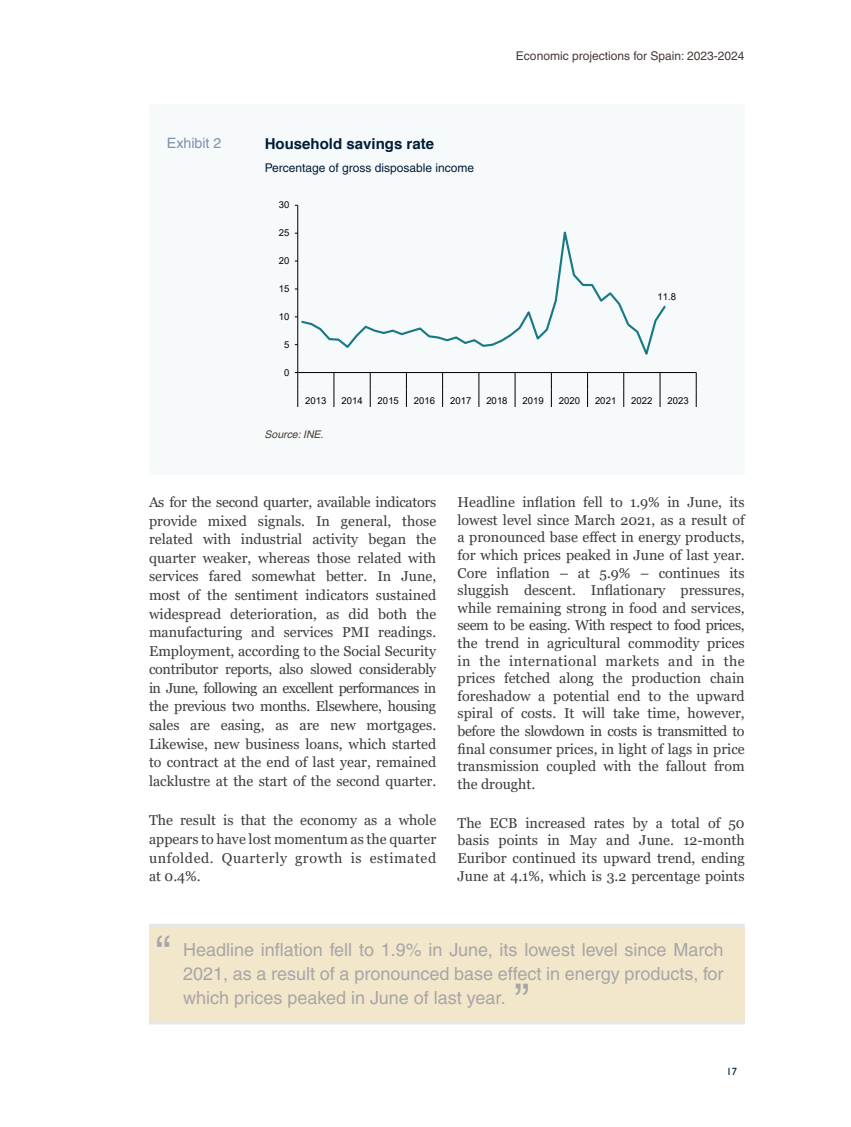
<style>
.page{position:relative;width:851px;height:1127px;background:#fff}
.page>*{position:absolute;margin:0;border:0;box-sizing:border-box;transform-origin:0 0}
.t1{font:45px "Helvetica";color:#a6a6a6}
.t2{font:18px/24px "Helvetica";color:#a6a6a6;text-align:justify}
.t3{font:700 15px "Helvetica";color:#001d39}
.t4{font:14.25px/17.5px "Georgia";color:#3c3c3b;text-align:justify}
.t5{font:14.25px "Helvetica";color:#7c91ac}
.t6{font:12px "Helvetica";color:#453a36}
.t7{font:12px "Helvetica";color:#001d39}
.t8{font:italic 10.5px "Helvetica";color:#453a36}
.t9{font:500 10.5px "Gill Sans MT Std";color:#001d39}
.t10{font:9.6px "Arial";color:#000}
</style>
<div class="page">
<div style="left:149px;top:926px;width:595px;height:97px;background:#f3e7cb"></div>
<hr style="left:149px;top:923px;width:595px;height:3px;background:#e6e6e6">
<hr style="left:149px;top:1021px;width:595px;height:3px;background:#e6e6e6">
<div style="left:149px;top:104px;width:595px;height:371px;background:#f7fafa"></div>
<hr style="left:297px;top:205px;width:1px;height:167px;background:#000">
<hr style="left:298px;top:372px;width:398px;height:1px;background:#000">
<svg style="left:295px;top:372px;width:3px;height:35px"></svg>
<svg style="left:333px;top:373px;width:1px;height:34px"></svg>
<svg style="left:369px;top:373px;width:1px;height:34px"></svg>
<svg style="left:406px;top:373px;width:1px;height:34px"></svg>
<svg style="left:442px;top:373px;width:1px;height:34px"></svg>
<svg style="left:478px;top:373px;width:1px;height:34px"></svg>
<svg style="left:514px;top:373px;width:1px;height:34px"></svg>
<svg style="left:551px;top:373px;width:1px;height:34px"></svg>
<svg style="left:587px;top:373px;width:1px;height:34px"></svg>
<svg style="left:623px;top:373px;width:1px;height:34px"></svg>
<svg style="left:659px;top:373px;width:1px;height:34px"></svg>
<svg style="left:695px;top:373px;width:1px;height:34px"></svg>
<svg style="left:301px;top:231px;width:365px;height:124px"></svg>
<p class="t5" style="left:167px;top:135px;width:56px">Exhibit 2</p>
<p class="t3" style="left:265px;top:134px;width:171px">Household savings rate</p>
<p class="t7" style="left:265px;top:161px;width:211px">Percentage of gross disposable income</p>
<p class="t10" style="left:279px;top:198px;width:12px">30</p>
<p class="t10" style="left:279px;top:226px;width:12px">25</p>
<p class="t10" style="left:279px;top:254px;width:12px">20</p>
<p class="t10" style="left:279px;top:282px;width:12px">15</p>
<p class="t10" style="left:279px;top:310px;width:12px">10</p>
<p class="t10" style="left:284px;top:338px;width:7px">5</p>
<p class="t10" style="left:284px;top:366px;width:7px">0</p>
<p class="t6" style="left:516px;top:49px;width:230px">Economic projections for Spain: 2023-2024</p>
<p class="t10" style="left:657px;top:290px;width:20px">11.8</p>
<p class="t10" style="left:305px;top:394px;width:23px">2013</p>
<p class="t10" style="left:341px;top:394px;width:23px">2014</p>
<p class="t10" style="left:377px;top:394px;width:23px">2015</p>
<p class="t10" style="left:414px;top:394px;width:23px">2016</p>
<p class="t10" style="left:450px;top:394px;width:23px">2017</p>
<p class="t10" style="left:486px;top:394px;width:23px">2018</p>
<p class="t10" style="left:522px;top:394px;width:23px">2019</p>
<p class="t10" style="left:558px;top:394px;width:23px">2020</p>
<p class="t10" style="left:595px;top:394px;width:23px">2021</p>
<p class="t10" style="left:631px;top:394px;width:23px">2022</p>
<p class="t10" style="left:667px;top:394px;width:23px">2023</p>
<p class="t8" style="left:264px;top:428px;width:60px">Source: INE.</p>
<p class="t4" style="left:149px;top:493px;width:289px;line-height:18.6px">As for the second quarter, available indicators provide mixed signals. In general, those related with industrial activity began the quarter weaker, whereas those related with services fared somewhat better. In June, most of the sentiment indicators sustained widespread deterioration, as did both the manufacturing and services PMI readings.<br>Employment, according to the Social Security contributor reports, also slowed considerably in June, following an excellent performances in the previous two months. Elsewhere, housing sales are easing, as are new mortgages.<br>Likewise, new business loans, which started to contract at the end of last year, remained lacklustre at the start of the second quarter.</p>
<p class="t4" style="left:149px;top:811px;width:288px;line-height:18.6px">The result is that the economy as a whole appears to have lost momentum as the quarter unfolded. Quarterly growth is estimated at 0.4%.</p>
<p class="t4" style="left:457px;top:494px;width:289px">Headline inflation fell to 1.9% in June, its lowest level since March 2021, as a result of a pronounced base effect in energy products, for which prices peaked in June of last year.<br>Core inflation – at 5.9% – continues its sluggish descent. Inflationary pressures, while remaining strong in food and services, seem to be easing. With respect to food prices, the trend in agricultural commodity prices in the international markets and in the prices fetched along the production chain foreshadow a potential end to the upward spiral of costs. It will take time, however, before the slowdown in costs is transmitted to final consumer prices, in light of lags in price transmission coupled with the fallout from the drought.</p>
<p class="t4" style="left:457px;top:814px;width:289px">The ECB increased rates by a total of 50 basis points in May and June. 12-month Euribor continued its upward trend, ending June at 4.1%, which is 3.2 percentage points</p>
<h1 class="t1" style="left:155px;top:926px;width:16px">“</h1>
<p class="t2" style="left:183px;top:938px;width:542px">Headline inflation fell to 1.9% in June, its lowest level since March 2021, as a result of a pronounced base effect in energy products, for which prices peaked in June of last year.</p>
<h1 class="t1" style="left:514px;top:974px;width:16px">”</h1>
<p class="t9" style="left:726px;top:1065px;width:12px">17</p>
</div>
